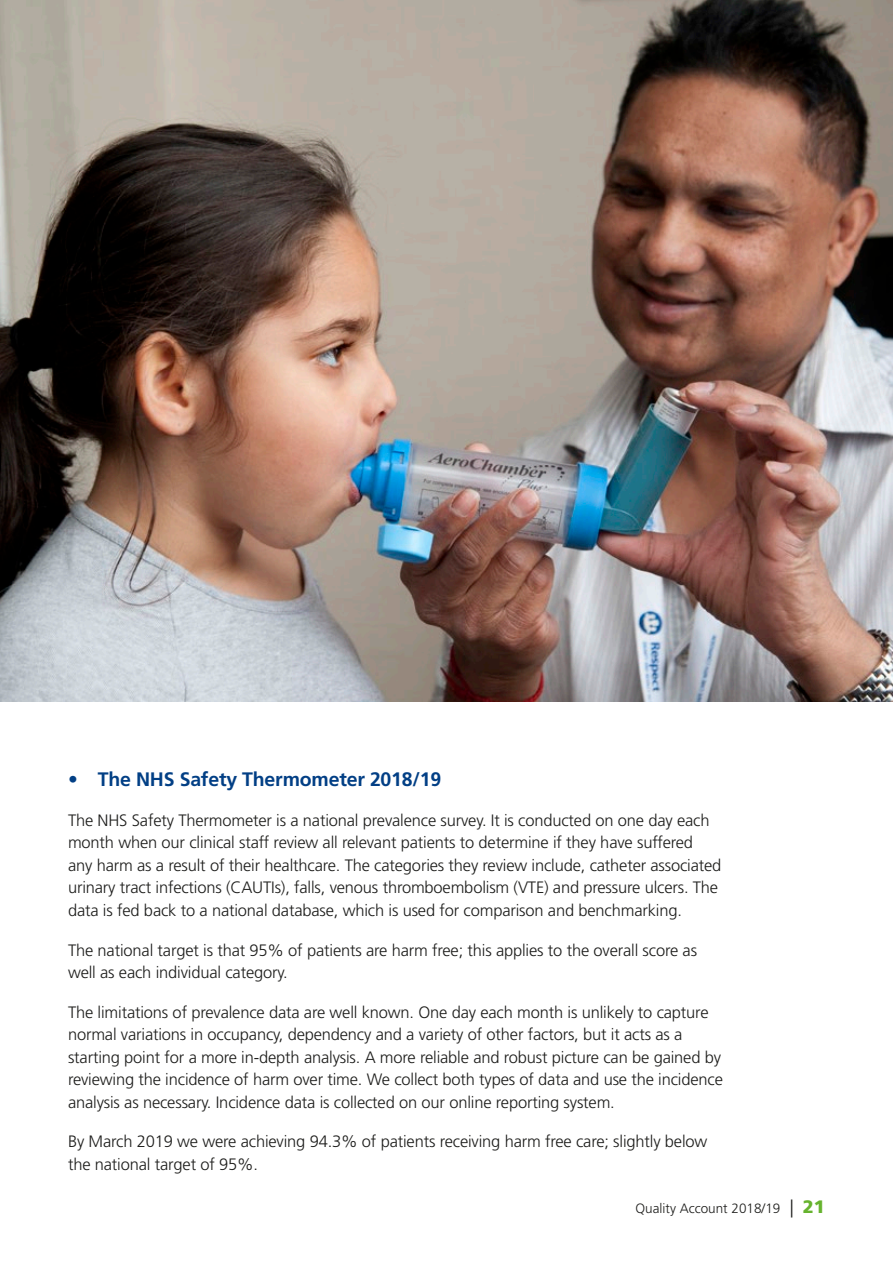
<style>
.page{position:relative;width:893px;height:1263px;background:#fff}
.page>*{position:absolute;margin:0;border:0;box-sizing:border-box;transform-origin:0 0}
.t1{font:700 19.5px "Frutiger LT Std";letter-spacing:-.01em;color:#023f85}
.t2{font:300 16.5px/22.5px "Frutiger LT Std";letter-spacing:-.01em;color:#1d1d1b}
.t3{font:300 13.5px "Frutiger LT Std";color:#1d1d1b}
.s1{font-size:18px}
.s2{font-family:"Frutiger";font-weight:900;font-size:18px;color:#66b32e}
</style>
<div class="page">
<img style="left:0;top:0;width:893px;height:702px">
<p class="t1" style="left:68px;top:768px;width:375px">• The NHS Safety Thermometer 2018/19</p>
<p class="t2" style="left:68px;top:809px;width:655px">The NHS Safety Thermometer is a national prevalence survey. It is conducted on one day each month when our clinical staff review all relevant patients to determine if they have suffered any harm as a result of their healthcare. The categories they review include, catheter associated urinary tract infections (CAUTIs), falls, venous thromboembolism (VTE) and pressure ulcers. The data is fed back to a national database, which is used for comparison and benchmarking.</p>
<p class="t2" style="left:68px;top:939px;width:630px">The national target is that 95% of patients are harm free; this applies to the overall score as well as each individual category.</p>
<p class="t2" style="left:68px;top:1001px;width:656px">The limitations of prevalence data are well known. One day each month is unlikely to capture normal variations in occupancy, dependency and a variety of other factors, but it acts as a starting point for a more in-depth analysis. A more reliable and robust picture can be gained by reviewing the incidence of harm over time. We collect both types of data and use the incidence analysis as necessary. Incidence data is collected on our online reporting system.</p>
<p class="t2" style="left:68px;top:1130px;width:641px">By March 2019 we were achieving 94.3% of patients receiving harm free care; slightly below the national target of 95%.</p>
<p class="t3" style="left:635px;top:1201px;width:191px">Quality Account 2018/19 <span class="s1">|</span> <span class="s2">21</span></p>
</div>
